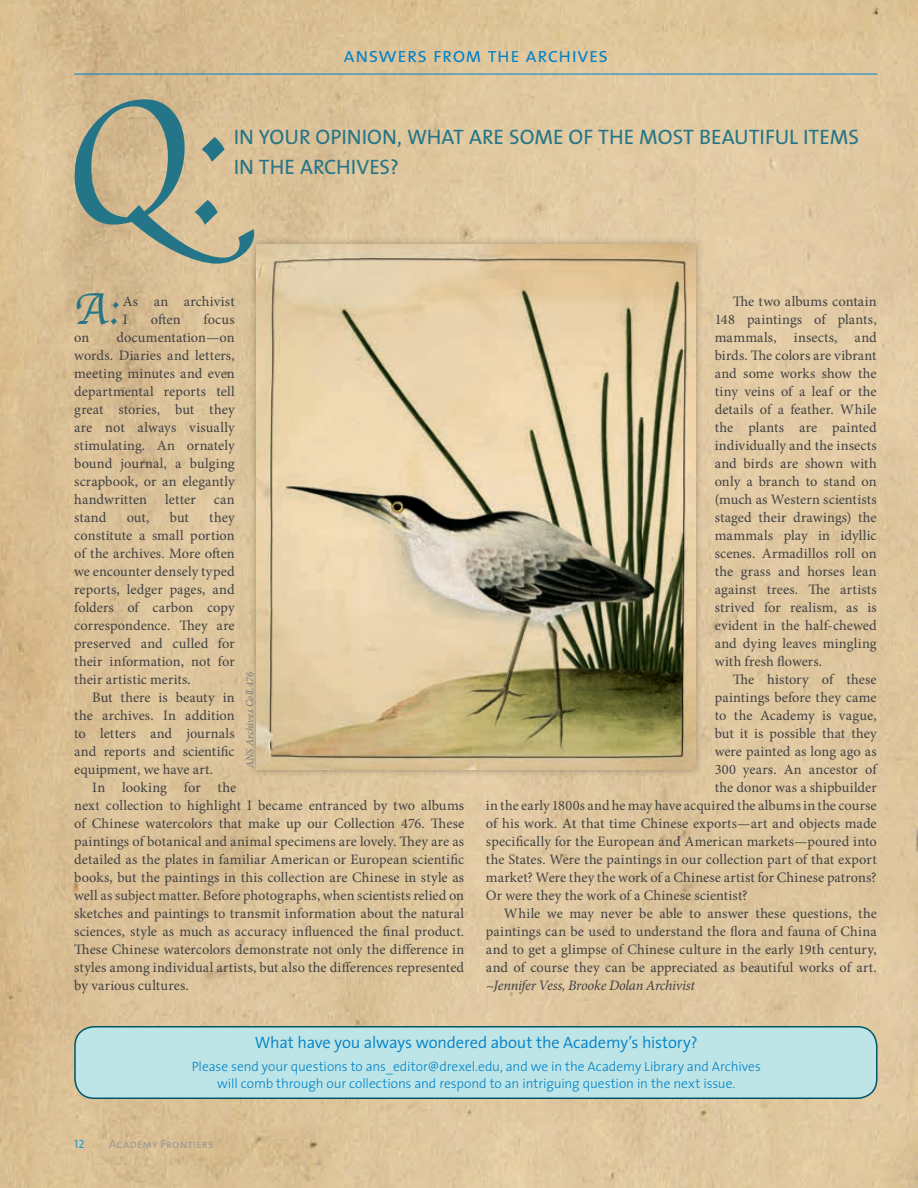
<style>
.page{position:relative;width:918px;height:1188px;background:#fff}
.page>*{position:absolute;margin:0;border:0;box-sizing:border-box;transform-origin:0 0}
.t1{font:46.95px "Apple Chancery";color:#247587}
.t2{font:21px/30px "The Sans";color:#247587}
.t3{font:21px "The Sans Semi Light Caps";letter-spacing:.005em;color:#0082c7}
.t4{font:300 16.5px "The Sans";letter-spacing:-.01em;color:#0082c7}
.t5{font:14.4px/18px "Minion Pro";color:#414142;text-align:justify}
.t6{font:italic 14.4px "Minion Pro";letter-spacing:-.025em;color:#414142}
.t7{font:300 13.5px/16.2px "The Sans";letter-spacing:-.005em;color:#0082c7;text-align:center}
.t8{font:12px "The Sans Semi Light Caps";letter-spacing:.015em;color:#949698}
.t9{font:12px "The Sans Semi Light Caps";color:#0092d0}
.t10{font:italic 10.5px "Minion Pro";color:#77797b}
</style>
<div class="page">
<img style="left:0;top:0;width:918px;height:1188px">
<hr style="left:74px;top:74px;width:804px;height:1px;background:#0082c7">
<div style="left:75px;top:1027px;width:802px;height:71px;background:#bde4e6;border-radius:20px"></div>
<div style="left:74px;top:1026px;width:804px;height:73px;border:2px solid #005568;border-radius:20px"></div>
<div style="left:249px;top:237px;width:454px;height:540px;background:#231f20;opacity:.35"></div>
<img style="left:256px;top:245px;width:439px;height:525px">
<svg style="left:75px;top:99px;width:179px;height:165px;background:#b2ad90"></svg>
<h2 class="t3" style="left:344px;top:38px;width:266px">answers from the archives</h2>
<h2 class="t2" style="left:234px;top:121px;width:627px">IN YOUR OPINION, WHAT ARE SOME OF THE MOST BEAUTIFUL ITEMS<br>IN THE ARCHIVES?</h2>
<h1 class="t1" style="left:74px;top:272px;width:46px">A:</h1>
<p class="t5" style="left:123px;top:292px;width:114px">As an archivist<br>I</p>
<p class="t5" style="left:151px;top:310px;width:31px">often</p>
<p class="t5" style="left:204px;top:310px;width:33px">focus</p>
<p class="t5" style="left:74px;top:328px;width:162px;text-indent:42px">documentation—on words. Diaries and letters, meeting minutes and even departmental reports tell great stories, but they are not always visually stimulating. An ornately bound journal, a bulging scrapbook, or an elegantly handwritten</p>
<p class="t5" style="left:74px;top:328px;width:17px">on</p>
<p class="t5" style="left:165px;top:490px;width:32px">letter</p>
<p class="t5" style="left:214px;top:490px;width:22px">can</p>
<p class="t5" style="left:74px;top:508px;width:162px;text-indent:135px">they constitute a small portion of the archives. More often we encounter densely typed reports, ledger pages, and folders of carbon copy correspondence. They are preserved and culled for their information, not for their artistic merits.</p>
<p class="t5" style="left:74px;top:688px;width:162px;text-indent:18px">But there is beauty in the archives. In addition to letters and journals and reports and scientific equipment, we have art.</p>
<p class="t5" style="left:74px;top:778px;width:392px;text-align:left;text-indent:18px">In looking for the<br>next collection to highlight I became entranced by two albums of Chinese watercolors that make up our Collection 476. These paintings of botanical and animal specimens are lovely. They are as detailed as the plates in familiar American or European scientific books, but the paintings in this collection are Chinese in style as well as subject matter. Before photographs, when scientists relied on sketches and paintings to transmit information about the natural sciences, style as much as accuracy influenced the final product.<br>These Chinese watercolors demonstrate not only the difference in styles among individual artists, but also the differences represented by various cultures.</p>
<p class="t5" style="left:74px;top:508px;width:34px">stand</p>
<p class="t5" style="left:127px;top:508px;width:24px">out,</p>
<p class="t5" style="left:170px;top:508px;width:21px">but</p>
<p class="t10" style="left:242px;top:768px;width:98px;rotate:-90deg">ANS Archives Coll.476</p>
<p class="t5" style="left:715px;top:292px;width:164px;text-indent:18px">The two albums contain 148 paintings of plants, mammals, insects, and birds. The colors are vibrant and some works show the tiny veins of a leaf or the details of a feather. While the plants are painted individually and the insects and birds are shown with only a branch to stand on (much as Western scientists staged their drawings) the mammals play in idyllic scenes. Armadillos roll on the grass and horses lean against trees. The artists strived for realism, as is evident in the half-chewed and dying leaves mingling with fresh flowers.</p>
<p class="t5" style="left:733px;top:670px;width:146px">The history of these</p>
<p class="t5" style="left:715px;top:688px;width:164px">paintings before they came</p>
<p class="t5" style="left:715px;top:706px;width:164px">to the Academy is vague,</p>
<p class="t5" style="left:715px;top:724px;width:164px">but it is possible that they</p>
<p class="t5" style="left:715px;top:742px;width:163px">were painted as long ago as</p>
<p class="t5" style="left:715px;top:760px;width:165px">300 years. An ancestor of</p>
<p class="t5" style="left:715px;top:778px;width:163px">the donor was a shipbuilder</p>
<p class="t5" style="left:486px;top:796px;width:392px">in the early 1800s and he may have acquired the albums in the course</p>
<p class="t5" style="left:486px;top:814px;width:392px">of his work. At that time Chinese exports—art and objects made</p>
<p class="t5" style="left:486px;top:832px;width:392px">specifically for the European and American markets—poured into</p>
<p class="t5" style="left:486px;top:850px;width:392px">the States. Were the paintings in our collection part of that export</p>
<p class="t5" style="left:486px;top:868px;width:392px">market? Were they the work of a Chinese artist for Chinese patrons?</p>
<p class="t5" style="left:486px;top:886px;width:263px">Or were they the work of a Chinese scientist?</p>
<p class="t5" style="left:504px;top:904px;width:374px">While we may never be able to answer these questions, the</p>
<p class="t5" style="left:486px;top:922px;width:392px">paintings can be used to understand the flora and fauna of China</p>
<p class="t5" style="left:486px;top:940px;width:392px">and to get a glimpse of Chinese culture in the early 19th century,</p>
<p class="t5" style="left:486px;top:958px;width:392px">and of course they can be appreciated as beautiful works of art.</p>
<p class="t6" style="left:486px;top:976px;width:211px">~Jennifer Vess, Brooke Dolan Archivist</p>
<p class="t4" style="left:255px;top:1029px;width:444px">What have you always wondered about the Academy’s history?</p>
<p class="t7" style="left:192px;top:1058px;width:571px">Please send your questions to ans_editor@drexel.edu, and we in the Academy Library and Archives will comb through our collections and respond to an intriguing question in the next issue.</p>
<p class="t9" style="left:74px;top:1134px;width:12px">12</p>
<p class="t8" style="left:109px;top:1134px;width:106px">Academy Frontiers</p>
</div>
